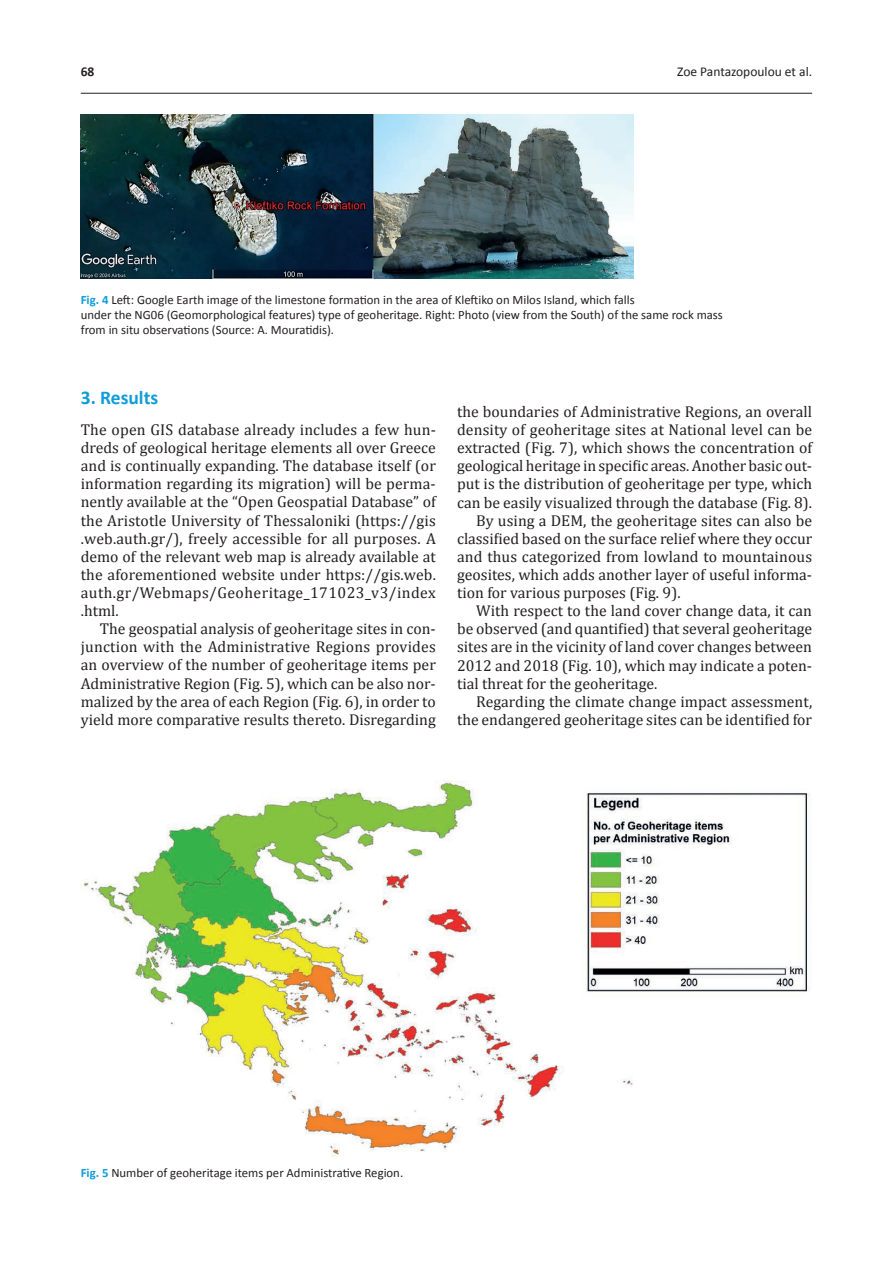
<style>
.page{position:relative;width:893px;height:1263px;background:#fff}
.page>*{position:absolute;margin:0;border:0;box-sizing:border-box;transform-origin:0 0}
.t1{font:700 19.5px "Calibri";color:#109cd9}
.t2{font:15.75px/18.1px "Cambria";color:#231f20;text-align:justify}
.t3{font:13.5px "Calibri";color:#231f20}
.t4{font:700 13.5px "Calibri";color:#231f20}
.t5{font:12.75px/15px "Calibri";color:#231f20}
.s1{font-weight:700;color:#109cd9}
</style>
<div class="page">
<hr style="left:81px;top:93px;width:731px;height:1px;background:#231f20">
<img style="left:81px;top:115px;width:552px;height:164px">
<img style="left:81px;top:781px;width:729px;height:376px">
<p class="t4" style="left:81px;top:63px;width:15px">68</p>
<p class="t3" style="left:677px;top:63px;width:136px">Zoe Pantazopoulou et al.</p>
<p class="t5" style="left:81px;top:291px;width:644px"><span class="s1">Fig. 4</span> Left: Google Earth image of the limestone formation in the area of Kleftiko on Milos Island, which falls<br>under the NG06 (Geomorphological features) type of geoheritage. Right: Photo (view from the South) of the same rock mass from in situ observations (Source: A. Mouratidis).</p>
<p class="t1" style="left:81px;top:385px;width:79px">3. Results</p>
<p class="t2" style="left:81px;top:420px;width:357px">The open GIS database already includes a few hun&shy;dreds of geological heritage elements all over Greece and is continually expanding. The database itself (or information regarding its migration) will be perma&shy;nently available at the “Open Geospatial Database” of the Aristotle University of Thessaloniki (https://gis .web.auth.gr/), freely accessible for all purposes. A demo of the relevant web map is already available at the aforementioned website under https://gis.web. auth.gr/Webmaps/Geoheritage_171023_v3/index .html.</p>
<p class="t2" style="left:81px;top:620px;width:357px;text-indent:19px">The geospatial analysis of geoheritage sites in con&shy;junction with the Administrative Regions provides an overview of the number of geoheritage items per Administrative Region (Fig. 5), which can be also nor&shy;malized by the area of each Region (Fig. 6), in order to yield more comparative results thereto. Disregarding</p>
<p class="t2" style="left:457px;top:402px;width:357px">the boundaries of Administrative Regions, an overall</p>
<p class="t2" style="left:457px;top:421px;width:357px">density of geoheritage sites at National level can be</p>
<p class="t2" style="left:457px;top:439px;width:357px">extracted (Fig. 7), which shows the concentration of</p>
<p class="t2" style="left:457px;top:457px;width:357px">geological heritage in specific areas. Another basic out-</p>
<p class="t2" style="left:457px;top:475px;width:357px">put is the distribution of geoheritage per type, which</p>
<p class="t2" style="left:457px;top:493px;width:357px">can be easily visualized through the database (Fig. 8).</p>
<p class="t2" style="left:476px;top:511px;width:337px">By using a DEM, the geoheritage sites can also be</p>
<p class="t2" style="left:457px;top:529px;width:357px">classified based on the surface relief where they occur</p>
<p class="t2" style="left:457px;top:547px;width:356px">and thus categorized from lowland to mountainous</p>
<p class="t2" style="left:457px;top:565px;width:357px">geosites, which adds another layer of useful informa-</p>
<p class="t2" style="left:457px;top:584px;width:225px">tion for various purposes (Fig. 9).</p>
<p class="t2" style="left:476px;top:602px;width:337px">With respect to the land cover change data, it can</p>
<p class="t2" style="left:457px;top:620px;width:357px">be observed (and quantified) that several geoheritage</p>
<p class="t2" style="left:457px;top:638px;width:356px">sites are in the vicinity of land cover changes between</p>
<p class="t2" style="left:457px;top:656px;width:357px">2012 and 2018 (Fig. 10), which may indicate a poten-</p>
<p class="t2" style="left:457px;top:674px;width:202px">tial threat for the geoheritage.</p>
<p class="t2" style="left:476px;top:692px;width:337px">Regarding the climate change impact assessment,</p>
<p class="t2" style="left:457px;top:710px;width:356px">the endangered geoheritage sites can be identified for</p>
<p class="t5" style="left:81px;top:1165px;width:324px"><span class="s1">Fig. 5</span> Number of geoheritage items per Administrative Region.</p>
</div>
